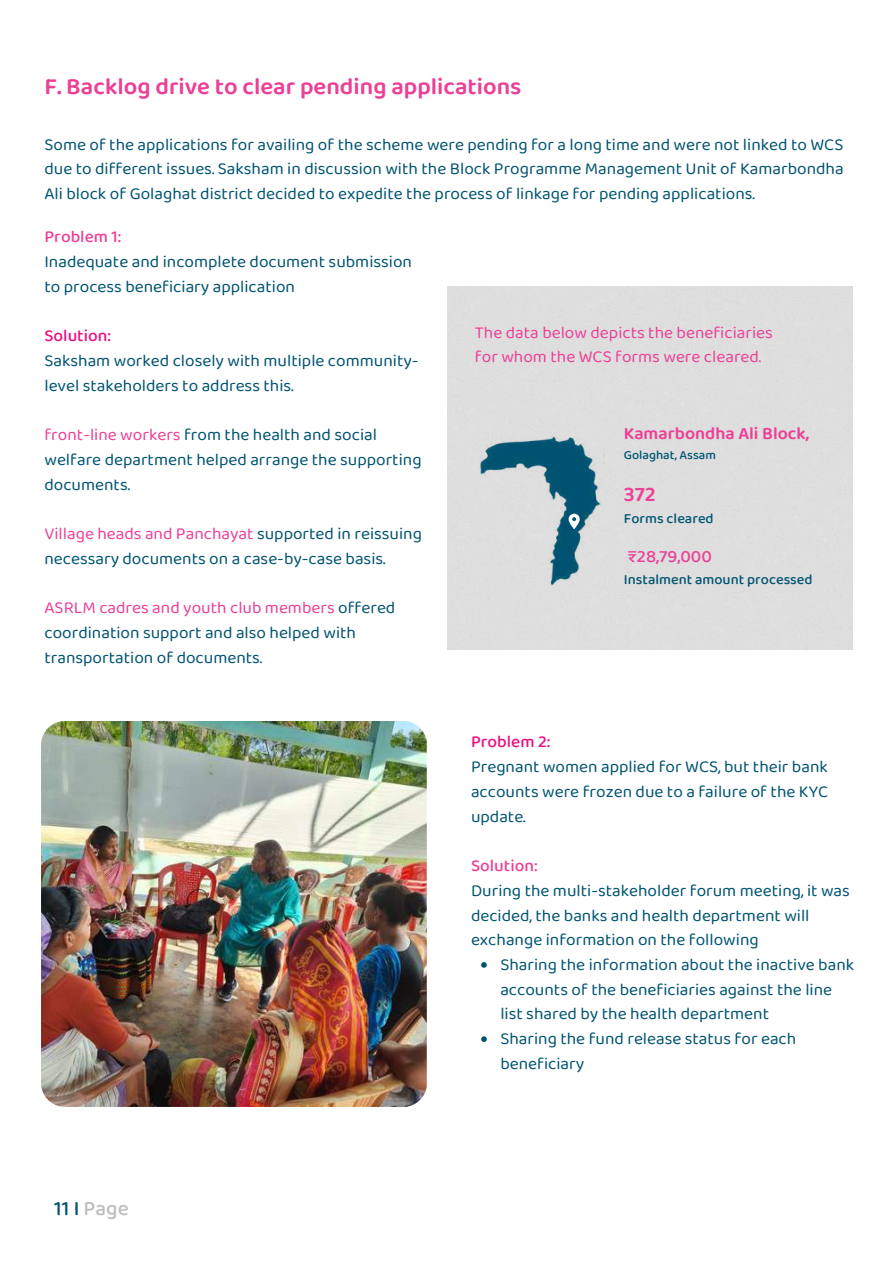
<style>
.page{position:relative;width:893px;height:1264px;background:#fff}
.page>*{position:absolute;margin:0;border:0;box-sizing:border-box;transform-origin:0 0}
.t1{font:600 24px "Baloo 2";color:#ec4096}
.t2{font:600 21.45px "Baloo 2";color:#ec4096}
.t3{font:500 21px "Baloo 2";color:#bdbdbd}
.t4{font:600 17.85px "Baloo 2";color:#ec4096}
.t5{font:500 17.85px "Baloo 2";color:#ec4096}
.t6{font:17.25px/24.8px "Baloo 2";color:#005472}
.t7{font:17.25px/24.8px "Baloo 2";color:#ec4096}
.t8{font:500 17.25px "Baloo 2";color:#ec4096}
.t9{font:500 17.25px "Baloo 2";color:#ed0f80}
.t10{font:500 14.55px "Baloo 2";color:#005472}
.t11{font:500 12.75px "Baloo 2";color:#005472}
.s1{color:#ec4096}
.s2{color:#005472}
</style>
<div class="page">
<img style="left:475px;top:423px;width:129px;height:164px">
<svg style="left:568px;top:513px;width:11px;height:16px"></svg>
<svg style="left:481px;top:962px;width:5px;height:5px"></svg>
<svg style="left:481px;top:1036px;width:5px;height:5px"></svg>
<img style="left:41px;top:721px;width:386px;height:385px">
<h1 class="t1" style="left:44px;top:72px;width:478px">F. Backlog drive to clear pending applications</h1>
<p class="t6" style="left:44px;top:131px;width:800px;text-align:justify">Some of the applications for availing of the scheme were pending for a long time and were not linked to WCS due to different issues. Saksham in discussion with the Block Programme Management Unit of Kamarbondha Ali block of Golaghat district decided to expedite the process of linkage for pending applications.</p>
<p class="t8" style="left:44px;top:226px;width:78px">Problem 1:</p>
<p class="t6" style="left:44px;top:248px;width:369px">Inadequate and incomplete document submission to process beneficiary application</p>
<p class="t9" style="left:44px;top:325px;width:68px">Solution:</p>
<p class="t6" style="left:44px;top:347px;width:375px">Saksham worked closely with multiple community&shy;level stakeholders to address this.</p>
<p class="t6" style="left:44px;top:422px;width:378px"><span class="s1">front-line workers</span> from the health and social welfare department helped arrange the supporting documents.</p>
<p class="t6" style="left:44px;top:520px;width:379px"><span class="s1">Village heads and Panchayat</span> supported in reissuing necessary documents on a case-by-case basis.</p>
<p class="t6" style="left:44px;top:595px;width:352px"><span class="s1">ASRLM cadres and youth club members</span> offered coordination support and also helped with transportation of documents.</p>
<p class="t7" style="left:475px;top:319px;width:299px">The data below depicts the beneficiaries for whom the WCS forms were cleared.</p>
<p class="t4" style="left:623px;top:422px;width:187px">Kamarbondha Ali Block,</p>
<p class="t11" style="left:623px;top:447px;width:94px">Golaghat, Assam</p>
<p class="t2" style="left:623px;top:481px;width:34px">372</p>
<p class="t10" style="left:623px;top:510px;width:91px">Forms cleared</p>
<p class="t5" style="left:627px;top:545px;width:86px">₹28,79,000</p>
<p class="t10" style="left:623px;top:570px;width:190px">Instalment amount processed</p>
<p class="t9" style="left:471px;top:731px;width:81px">Problem 2:</p>
<p class="t6" style="left:471px;top:753px;width:359px;text-align:justify">Pregnant women applied for WCS, but their bank accounts were frozen due to a failure of the KYC update.</p>
<p class="t8" style="left:471px;top:855px;width:68px">Solution:</p>
<p class="t6" style="left:471px;top:877px;width:380px">During the multi-stakeholder forum meeting, it was decided, the banks and health department will exchange information on the following</p>
<p class="t3" style="left:54px;top:1195px;width:76px"><span class="s2">11 I</span> Page</p>
<p class="t6" style="left:500px;top:951px;width:355px">Sharing the information about the inactive bank accounts of the beneficiaries against the line list shared by the health department<br>Sharing the fund release status for each beneficiary</p>
</div>
